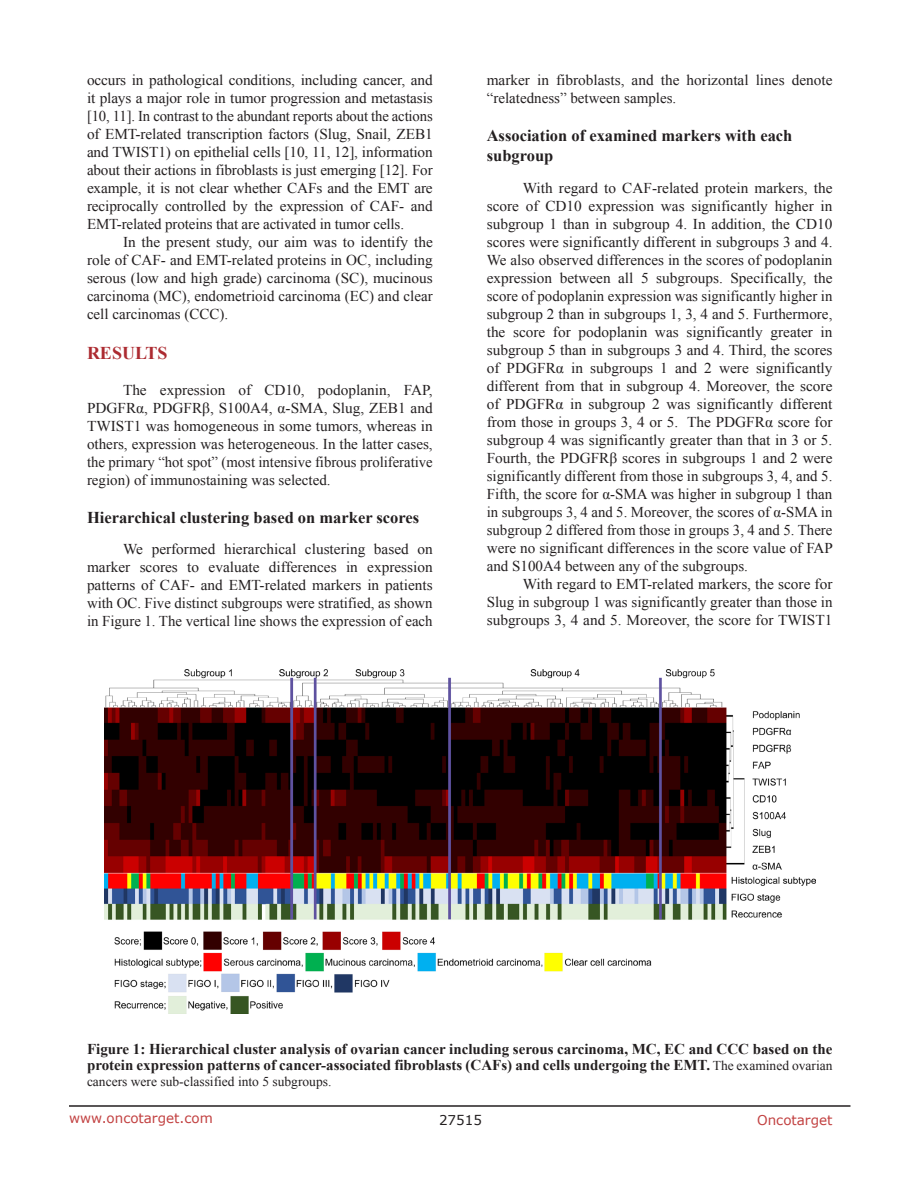
<style>
.page{position:relative;width:918px;height:1188px;background:#fff}
.page>*{position:absolute;margin:0;border:0;box-sizing:border-box;transform-origin:0 0}
.Heading{font:700 18px "Times New Roman";color:#ac2b31}
.SubHeading{font:700 16.5px/19.8px "Times New Roman";color:#231f20}
.BodyText{font:15px/18px "Times New Roman";color:#231f20;text-align:justify}
.Figuretrx{font:700 15px/16.2px "Times New Roman";color:#231f20}
.Figuretrx-2{font:13.5px "Times New Roman";color:#231f20}
.t1{font:13.5px "Verdana";color:#c24141}
.t2{font:13.5px "Verdana";color:#231f20}
.s1{font-weight:400;font-size:13.5px}
</style>
<div class="page">
<hr style="left:69px;top:1105px;width:781px;height:2px;background:#231f20">
<img style="left:104px;top:670px;width:711px;height:343px">
<p class="BodyText" style="left:87px;top:71px;width:347px">occurs in pathological conditions, including cancer, and it plays a major role in tumor progression and metastasis [10, 11]. In contrast to the abundant reports about the actions of EMT-related transcription factors (Slug, Snail, ZEB1 and TWIST1) on epithelial cells [10, 11, 12], information about their actions in fibroblasts is just emerging [12]. For example, it is not clear whether CAFs and the EMT are reciprocally controlled by the expression of CAF- and EMT-related proteins that are activated in tumor cells.</p>
<p class="BodyText" style="left:87px;top:233px;width:347px;text-indent:36px">In the present study, our aim was to identify the role of CAF- and EMT-related proteins in OC, including serous (low and high grade) carcinoma (SC), mucinous carcinoma (MC), endometrioid carcinoma (EC) and clear cell carcinomas (CCC).</p>
<p class="Heading" style="left:87px;top:341px;width:82px">RESULTS</p>
<p class="BodyText" style="left:87px;top:381px;width:347px;text-indent:36px">The expression of CD10, podoplanin, FAP, PDGFRα, PDGFRβ, S100A4, α-SMA, Slug, ZEB1 and TWIST1 was homogeneous in some tumors, whereas in others, expression was heterogeneous. In the latter cases, the primary “hot spot” (most intensive fibrous proliferative region) of immunostaining was selected.</p>
<p class="SubHeading" style="left:87px;top:507px;width:334px">Hierarchical clustering based on marker scores</p>
<p class="BodyText" style="left:87px;top:540px;width:347px;text-indent:36px">We performed hierarchical clustering based on marker scores to evaluate differences in expression patterns of CAF- and EMT-related markers in patients with OC. Five distinct subgroups were stratified, as shown in Figure 1. The vertical line shows the expression of each</p>
<p class="BodyText" style="left:487px;top:71px;width:347px">marker in fibroblasts, and the horizontal lines denote “relatedness” between samples.</p>
<p class="SubHeading" style="left:487px;top:125px;width:307px">Association of examined markers with each subgroup</p>
<p class="BodyText" style="left:487px;top:178px;width:348px;text-indent:36px">With regard to CAF-related protein markers, the score of CD10 expression was significantly higher in subgroup 1 than in subgroup 4. In addition, the CD10 scores were significantly different in subgroups 3 and 4.<br>We also observed differences in the scores of podoplanin expression between all 5 subgroups. Specifically, the score of podoplanin expression was significantly higher in subgroup 2 than in subgroups 1, 3, 4 and 5. Furthermore, the score for podoplanin was significantly greater in subgroup 5 than in subgroups 3 and 4. Third, the scores of PDGFRα in subgroups 1 and 2 were significantly different from that in subgroup 4. Moreover, the score of PDGFRα in subgroup 2 was significantly different from those in groups 3, 4 or 5. The PDGFRα score for subgroup 4 was significantly greater than that in 3 or 5.<br>Fourth, the PDGFRβ scores in subgroups 1 and 2 were significantly different from those in subgroups 3, 4, and 5.<br>Fifth, the score for α-SMA was higher in subgroup 1 than in subgroups 3, 4 and 5. Moreover, the scores of α-SMA in subgroup 2 differed from those in groups 3, 4 and 5. There were no significant differences in the score value of FAP and S100A4 between any of the subgroups.</p>
<p class="BodyText" style="left:487px;top:574px;width:347px;text-indent:36px">With regard to EMT-related markers, the score for Slug in subgroup 1 was significantly greater than those in subgroups 3, 4 and 5. Moreover, the score for TWIST1</p>
<p class="Figuretrx" style="left:87px;top:1040px;width:747px">Figure 1: Hierarchical cluster analysis of ovarian cancer including serous carcinoma, MC, EC and CCC based on the protein expression patterns of cancer-associated fibroblasts (CAFs) and cells undergoing the EMT. <span class="s1">The examined ovarian</span></p>
<p class="Figuretrx-2" style="left:87px;top:1072px;width:246px">cancers were sub-classified into 5 subgroups.</p>
<p class="t1" style="left:69px;top:1109px;width:145px">www.oncotarget.com</p>
<p class="t2" style="left:439px;top:1111px;width:44px">27515</p>
<p class="t1" style="left:757px;top:1111px;width:77px">Oncotarget</p>
</div>
